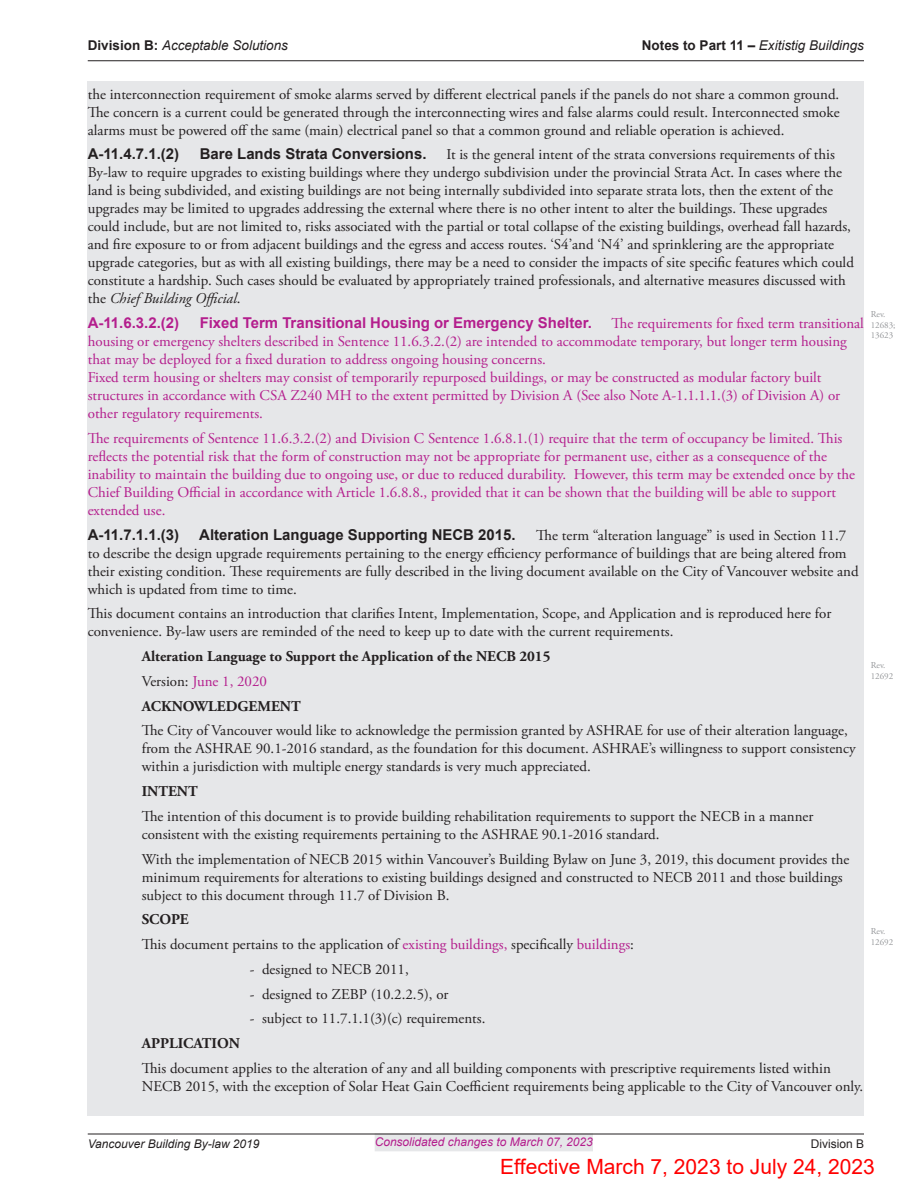
<style>
.page{position:relative;width:918px;height:1188px;background:#fff}
.page>*{position:absolute;margin:0;border:0;box-sizing:border-box;transform-origin:0 0}
.t1{font:21px "Arial";color:#f00}
.body_grey_notes__COV{font:15px/18px "Adobe Garamond Pro";color:#231f20}
.body_grey_notes_inde{font:15px/18px "Adobe Garamond Pro";color:#231f20}
.body_grey_notes_purp{font:15px/18px "Adobe Garamond Pro";color:#b41e8d}
.body_grey_notes__COV-2{font:700 15px "Arial";color:#231f20}
.body_grey_notes_bar{font:15px "Adobe Garamond Pro";color:#231f20}
.body_grey_notes_purp-2{font:700 15px "Arial";color:#b41e8d}
.body_grey_notes__COV-3{font:700 15px "Adobe Garamond Pro";color:#231f20}
.body_grey_notes_inde-2{font:700 15px "Adobe Garamond Pro";color:#231f20}
.body_grey_notes_bar-2{font:15px "Adobe Garamond Pro";color:#b41e8d}
.t2{font:italic 13.5px "Arial";color:#231f20}
.t3{font:italic 12px "Arial";color:#b41e8d}
.t4{font:italic 12px "Arial";color:#231f20}
.t5{font:12px "Arial";color:#231f20}
.Revision__COV{font:9px/10.8px "Adobe Garamond Pro";color:#939598}
.s1{font-weight:700;font-style:normal}
.s2{font-style:italic}
.s3{color:#231f20}
.s4{color:#b41e8d}
</style>
<div class="page">
<div style="left:375px;top:1133px;width:218px;height:18px;background:#e6e7e9"></div>
<hr style="left:88px;top:1134px;width:776px;height:1px;background:#231f20">
<hr style="left:88px;top:60px;width:776px;height:1px;background:#231f20">
<div style="left:88px;top:81px;width:776px;height:64px;background:#e6e7e9"></div>
<div style="left:88px;top:142px;width:776px;height:172px;background:#e6e7e9"></div>
<div style="left:88px;top:310px;width:776px;height:119px;background:#e6e7e9"></div>
<div style="left:88px;top:425px;width:776px;height:101px;background:#e6e7e9"></div>
<div style="left:88px;top:522px;width:776px;height:82px;background:#e6e7e9"></div>
<div style="left:88px;top:601px;width:776px;height:46px;background:#e6e7e9"></div>
<div style="left:88px;top:644px;width:776px;height:28px;background:#e6e7e9"></div>
<div style="left:88px;top:668px;width:776px;height:29px;background:#e6e7e9"></div>
<div style="left:88px;top:680px;width:776px;height:55px;background:#e6e7e9"></div>
<div style="left:88px;top:704px;width:776px;height:92px;background:#e6e7e9"></div>
<div style="left:88px;top:790px;width:776px;height:73px;background:#e6e7e9"></div>
<div style="left:88px;top:833px;width:776px;height:91px;background:#e6e7e9"></div>
<div style="left:88px;top:893px;width:776px;height:56px;background:#e6e7e9"></div>
<div style="left:88px;top:943px;width:776px;height:55px;background:#e6e7e9"></div>
<div style="left:88px;top:992px;width:776px;height:56px;background:#e6e7e9"></div>
<div style="left:88px;top:1042px;width:776px;height:73px;background:#e6e7e9"></div>
<p class="t2" style="left:88px;top:37px;width:202px"><span class="s1">Division B:</span> Acceptable Solutions</p>
<p class="t2" style="left:642px;top:37px;width:224px"><span class="s1">Notes to Part 11 –</span> Exitistig Buildings</p>
<p class="body_grey_notes__COV" style="left:88px;top:85px;width:753px;text-align:justify">the interconnection requirement of smoke alarms served by different electrical panels if the panels do not share a common ground.<br>The concern is a current could be generated through the interconnecting wires and false alarms could result. Interconnected smoke alarms must be powered off the same (main) electrical panel so that a common ground and reliable operation is achieved.</p>
<p class="body_grey_notes__COV-2" style="left:88px;top:144px;width:93px">A-11.4.7.1.(2)</p>
<p class="body_grey_notes__COV-2" style="left:200px;top:144px;width:228px">Bare Lands Strata Conversions.</p>
<p class="body_grey_notes__COV" style="left:88px;top:146px;width:768px;text-indent:359px">It is the general intent of the strata conversions requirements of this By-law to require upgrades to existing buildings where they undergo subdivision under the provincial Strata Act. In cases where the land is being subdivided, and existing buildings are not being internally subdivided into separate strata lots, then the extent of the upgrades may be limited to upgrades addressing the external where there is no other intent to alter the buildings. These upgrades could include, but are not limited to, risks associated with the partial or total collapse of the existing buildings, overhead fall hazards, and fire exposure to or from adjacent buildings and the egress and access routes. ‘S4’and ‘N4’ and sprinklering are the appropriate upgrade categories, but as with all existing buildings, there may be a need to consider the impacts of site specific features which could constitute a hardship. Such cases should be evaluated by appropriately trained professionals, and alternative measures discussed with the <span class="s2">Chief Building Official</span>.</p>
<p class="body_grey_notes_purp-2" style="left:88px;top:313px;width:93px">A-11.6.3.2.(2)</p>
<p class="body_grey_notes_purp-2" style="left:200px;top:313px;width:394px">Fixed Term Transitional Housing or Emergency Shelter.</p>
<p class="Revision__COV" style="left:871px;top:309px;width:26px">Rev.<br>12683;<br>13623</p>
<p class="body_grey_notes_purp" style="left:88px;top:315px;width:778px;text-indent:524px">The requirements for fixed term transitional housing or emergency shelters described in Sentence 11.6.3.2.(2) are intended to accommodate temporary, but longer term housing that may be deployed for a fixed duration to address ongoing housing concerns.<br>Fixed term housing or shelters may consist of temporarily repurposed buildings, or may be constructed as modular factory built structures in accordance with CSA Z240 MH to the extent permitted by Division A (See also Note A-1.1.1.1.(3) of Division A) or other regulatory requirements.</p>
<p class="body_grey_notes_purp" style="left:88px;top:430px;width:769px">The requirements of Sentence 11.6.3.2.(2) and Division C Sentence 1.6.8.1.(1) require that the term of occupancy be limited. This reflects the potential risk that the form of construction may not be appropriate for permanent use, either as a consequence of the inability to maintain the building due to ongoing use, or due to reduced durability. However, this term may be extended once by the Chief Building Official in accordance with Article 1.6.8.8., provided that it can be shown that the building will be able to support extended use.</p>
<p class="body_grey_notes__COV-2" style="left:88px;top:525px;width:93px">A-11.7.1.1.(3)</p>
<p class="body_grey_notes__COV-2" style="left:199px;top:525px;width:318px">Alteration Language Supporting NECB 2015.</p>
<p class="body_grey_notes__COV" style="left:88px;top:526px;width:772px;text-indent:449px">The term “alteration language” is used in Section 11.7 to describe the design upgrade requirements pertaining to the energy efficiency performance of buildings that are being altered from their existing condition. These requirements are fully described in the living document available on the City of Vancouver website and which is updated from time to time.</p>
<p class="body_grey_notes__COV" style="left:88px;top:605px;width:745px">This document contains an introduction that clarifies Intent, Implementation, Scope, and Application and is reproduced here for convenience. By-law users are reminded of the need to keep up to date with the current requirements.</p>
<p class="body_grey_notes__COV-3" style="left:142px;top:648px;width:410px">Alteration Language to Support the Application of the NECB 2015</p>
<p class="body_grey_notes_bar-2" style="left:142px;top:672px;width:127px"><span class="s3">Version:</span> June 1, 2020</p>
<p class="body_grey_notes_inde-2" style="left:142px;top:697px;width:160px">ACKNOWLEDGEMENT</p>
<p class="body_grey_notes_inde" style="left:142px;top:722px;width:715px">The City of Vancouver would like to acknowledge the permission granted by ASHRAE for use of their alteration language, from the ASHRAE 90.1-2016 standard, as the foundation for this document. ASHRAE’s willingness to support consistency within a jurisdiction with multiple energy standards is very much appreciated.</p>
<p class="body_grey_notes_inde-2" style="left:142px;top:783px;width:58px">INTENT</p>
<p class="body_grey_notes_inde" style="left:142px;top:808px;width:673px">The intention of this document is to provide building rehabilitation requirements to support the NECB in a manner consistent with the existing requirements pertaining to the ASHRAE 90.1-2016 standard.</p>
<p class="body_grey_notes_inde" style="left:142px;top:850px;width:709px">With the implementation of NECB 2015 within Vancouver’s Building Bylaw on June 3, 2019, this document provides the minimum requirements for alterations to existing buildings designed and constructed to NECB 2011 and those buildings subject to this document through 11.7 of Division B.</p>
<p class="body_grey_notes_inde-2" style="left:142px;top:911px;width:49px">SCOPE</p>
<p class="body_grey_notes_bar" style="left:142px;top:935px;width:494px">This document pertains to the application of <span class="s4">existing buildings,</span> specifically <span class="s4">buildings</span>:</p>
<p class="body_grey_notes_inde" style="left:250px;top:961px;width:160px">- designed to NECB 2011,</p>
<p class="body_grey_notes_inde" style="left:250px;top:985px;width:200px">- designed to ZEBP (10.2.2.5), or</p>
<p class="body_grey_notes_inde" style="left:250px;top:1010px;width:237px">- subject to 11.7.1.1(3)(c) requirements.</p>
<p class="body_grey_notes_inde-2" style="left:142px;top:1035px;width:100px">APPLICATION</p>
<p class="body_grey_notes_inde" style="left:142px;top:1060px;width:723px">This document applies to the alteration of any and all building components with prescriptive requirements listed within<br>NECB 2015, with the exception of Solar Heat Gain Coefficient requirements being applicable to the City of Vancouver only.</p>
<p class="Revision__COV" style="left:871px;top:660px;width:24px">Rev.<br>12692</p>
<p class="Revision__COV" style="left:871px;top:926px;width:24px">Rev.<br>12692</p>
<p class="t4" style="left:88px;top:1136px;width:173px">Vancouver Building By-law 2019</p>
<p class="t3" style="left:375px;top:1134px;width:220px">Consolidated changes to March 07, 2023</p>
<p class="t5" style="left:811px;top:1135px;width:55px">Division B</p>
<h1 class="t1" style="left:500px;top:1152px;width:376px">Effective March 7, 2023 to July 24, 2023</h1>
</div>
